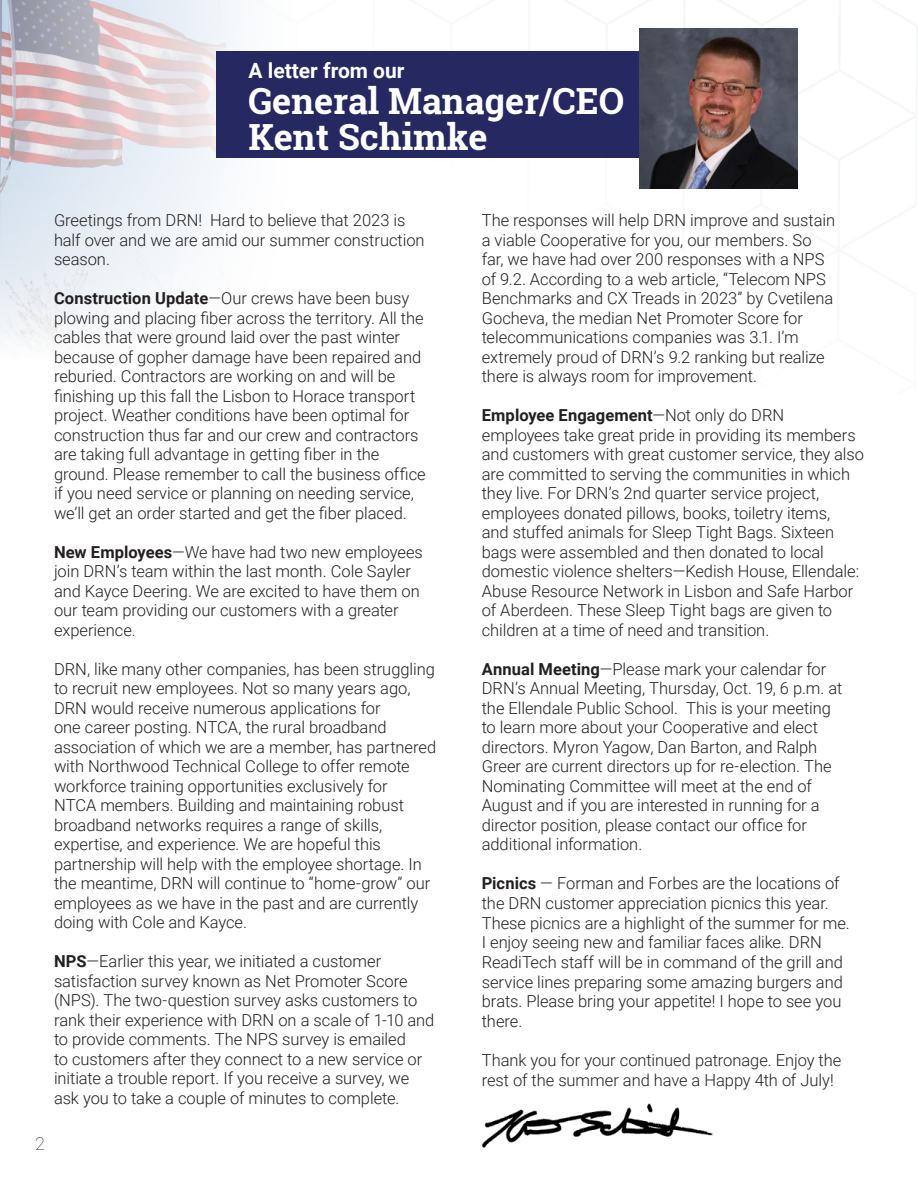
<style>
.page{position:relative;width:918px;height:1188px;background:#fff}
.page>*{position:absolute;margin:0;border:0;box-sizing:border-box;transform-origin:0 0}
.t1{font:700 36px/36px "Roboto Slab";color:#fff}
.t2{font:700 21px "Roboto";color:#fff}
.t3{font:100 18px "Roboto";color:#231f20}
.t4{font:300 16.5px/19.5px "Roboto";letter-spacing:-.005em;color:#231f20}
.s1{font-weight:700}
</style>
<div class="page">
<img style="left:481px;top:1103px;width:233px;height:45px">
<svg style="left:0;top:0;width:798px;height:347px"></svg>
<div style="left:216px;top:51px;width:430px;height:106px;background:#252861"></div>
<img style="left:639px;top:29px;width:158px;height:160px">
<p class="t2" style="left:248px;top:60px;width:158px">A letter from our</p>
<h1 class="t1" style="left:248px;top:86px;width:377px">General Manager/CEO<br>Kent Schimke</h1>
<p class="t4" style="left:54px;top:212px;width:372px">Greetings from DRN! Hard to believe that 2023 is half over and we are amid our summer construction season.</p>
<p class="t4" style="left:54px;top:290px;width:373px"><span class="s1">Construction Update</span>—Our crews have been busy plowing and placing fiber across the territory. All the cables that were ground laid over the past winter because of gopher damage have been repaired and reburied. Contractors are working on and will be finishing up this fall the Lisbon to Horace transport project. Weather conditions have been optimal for construction thus far and our crew and contractors are taking full advantage in getting fiber in the ground. Please remember to call the business office if you need service or planning on needing service, we’ll get an order started and get the fiber placed.</p>
<p class="t4" style="left:54px;top:543px;width:370px"><span class="s1">New Employees</span>—We have had two new employees join DRN’s team within the last month. Cole Sayler and Kayce Deering. We are excited to have them on our team providing our customers with a greater experience.</p>
<p class="t4" style="left:54px;top:660px;width:384px">DRN, like many other companies, has been struggling to recruit new employees. Not so many years ago, DRN would receive numerous applications for<br>one career posting. NTCA, the rural broadband association of which we are a member, has partnered with Northwood Technical College to offer remote workforce training opportunities exclusively for<br>NTCA members. Building and maintaining robust broadband networks requires a range of skills, expertise, and experience. We are hopeful this partnership will help with the employee shortage. In the meantime, DRN will continue to “home-grow” our employees as we have in the past and are currently doing with Cole and Kayce.</p>
<p class="t4" style="left:54px;top:952px;width:382px"><span class="s1">NPS</span>—Earlier this year, we initiated a customer satisfaction survey known as Net Promoter Score (NPS). The two-question survey asks customers to rank their experience with DRN on a scale of 1-10 and to provide comments. The NPS survey is emailed<br>to customers after they connect to a new service or initiate a trouble report. If you receive a survey, we ask you to take a couple of minutes to complete.</p>
<p class="t3" style="left:35px;top:1135px;width:17px">22</p>
<p class="t4" style="left:482px;top:212px;width:355px">The responses will help DRN improve and sustain a viable Cooperative for you, our members. So far, we have had over 200 responses with a NPS of 9.2. According to a web article, “Telecom NPS Benchmarks and CX Treads in 2023” by Cvetilena Gocheva, the median Net Promoter Score for telecommunications companies was 3.1. I’m extremely proud of DRN’s 9.2 ranking but realize there is always room for improvement.</p>
<p class="t4" style="left:482px;top:407px;width:384px"><span class="s1">Employee Engagement</span>—Not only do DRN employees take great pride in providing its members and customers with great customer service, they also are committed to serving the communities in which they live. For DRN’s 2nd quarter service project, employees donated pillows, books, toiletry items,<br>and stuffed animals for Sleep Tight Bags. Sixteen bags were assembled and then donated to local domestic violence shelters—Kedish House, Ellendale:<br>Abuse Resource Network in Lisbon and Safe Harbor of Aberdeen. These Sleep Tight bags are given to children at a time of need and transition.</p>
<p class="t4" style="left:482px;top:660px;width:362px"><span class="s1">Annual Meeting</span>—Please mark your calendar for DRN’s Annual Meeting, Thursday, Oct. 19, 6 p.m. at the Ellendale Public School. This is your meeting to learn more about your Cooperative and elect directors. Myron Yagow, Dan Barton, and Ralph Greer are current directors up for re-election. The Nominating Committee will meet at the end of August and if you are interested in running for a director position, please contact our office for additional information.</p>
<p class="t4" style="left:482px;top:875px;width:370px"><span class="s1">Picnics</span> — Forman and Forbes are the locations of the DRN customer appreciation picnics this year.<br>These picnics are a highlight of the summer for me.<br>I enjoy seeing new and familiar faces alike. DRN ReadiTech staff will be in command of the grill and service lines preparing some amazing burgers and brats. Please bring your appetite! I hope to see you there.</p>
<p class="t4" style="left:482px;top:1051px;width:361px">Thank you for your continued patronage. Enjoy the rest of the summer and have a Happy 4th of July!</p>
</div>
